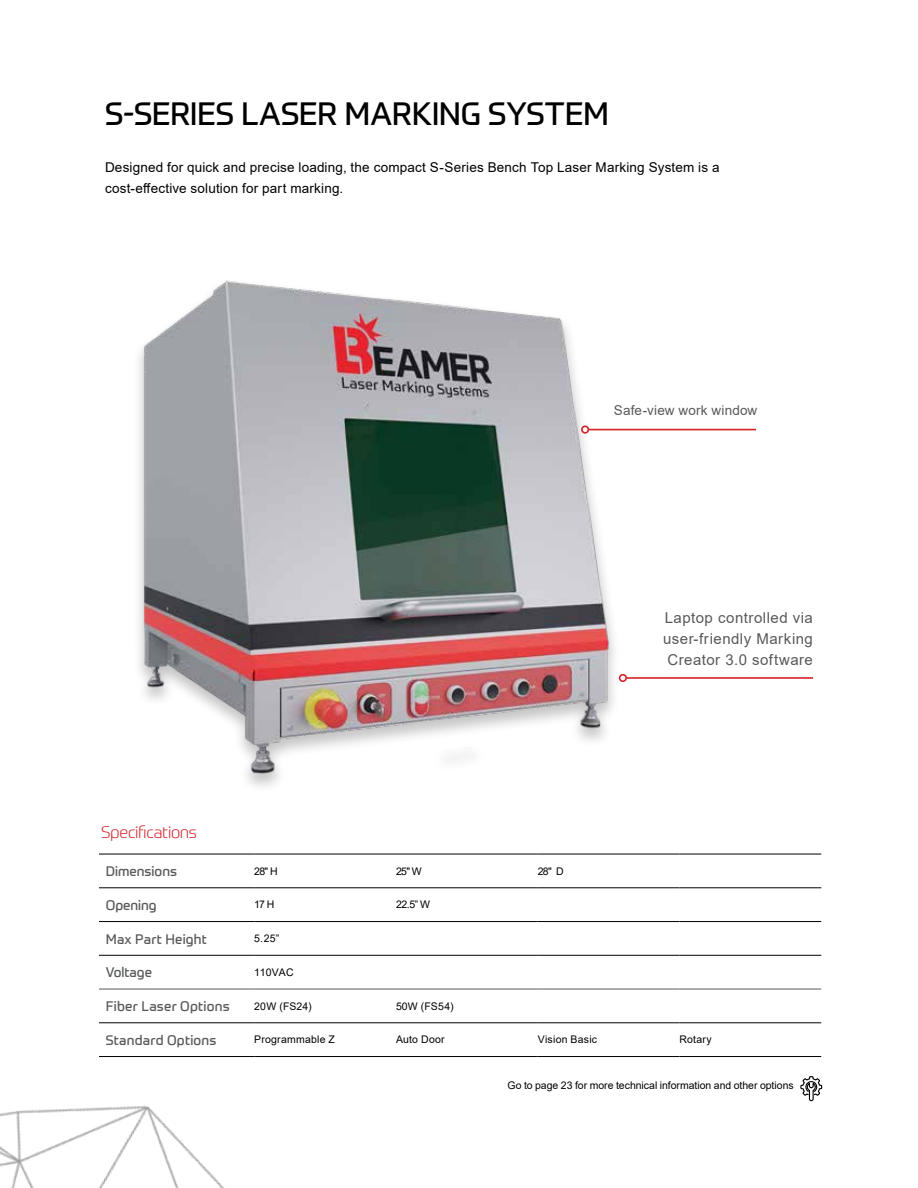
<style>
.page{position:relative;width:918px;height:1188px;background:#fff}
.page>*{position:absolute;margin:0;border:0;box-sizing:border-box;transform-origin:0 0}
.t1{font:31.5px "Prometo";letter-spacing:-.01em;color:#000}
.t2{font:300 16.5px "Prometo";letter-spacing:-.02em;color:#d2232a}
.t3{font:15px/21px "Arial";letter-spacing:.035em;color:#58595b;text-align:justify}
.t4{font:13.5px/21px "Arial";letter-spacing:.015em;color:#000}
.t5{font:13.5px "Prometo";letter-spacing:.015em;color:#58595b}
.t6{font:13.5px "Arial";letter-spacing:.015em;color:#58595b}
.t7{font:10.5px "Arial";letter-spacing:.005em;color:#000}
</style>
<div class="page">
<img style="left:0;top:988px;width:350px;height:200px">
<img style="left:138px;top:280px;width:474px;height:507px">
<hr style="left:99px;top:888px;width:155px;height:1px;background:#000">
<hr style="left:254px;top:888px;width:142px;height:1px;background:#000">
<hr style="left:396px;top:888px;width:142px;height:1px;background:#000">
<hr style="left:538px;top:888px;width:142px;height:1px;background:#000">
<hr style="left:680px;top:888px;width:141px;height:1px;background:#000">
<hr style="left:99px;top:921px;width:155px;height:1px;background:#000">
<hr style="left:254px;top:921px;width:142px;height:1px;background:#000">
<hr style="left:396px;top:921px;width:142px;height:1px;background:#000">
<hr style="left:538px;top:921px;width:142px;height:1px;background:#000">
<hr style="left:680px;top:921px;width:141px;height:1px;background:#000">
<hr style="left:99px;top:955px;width:155px;height:1px;background:#000">
<hr style="left:254px;top:955px;width:142px;height:1px;background:#000">
<hr style="left:396px;top:955px;width:142px;height:1px;background:#000">
<hr style="left:538px;top:955px;width:142px;height:1px;background:#000">
<hr style="left:680px;top:955px;width:141px;height:1px;background:#000">
<hr style="left:99px;top:854px;width:155px;height:1px;background:#000">
<hr style="left:254px;top:854px;width:142px;height:1px;background:#000">
<hr style="left:396px;top:854px;width:142px;height:1px;background:#000">
<hr style="left:538px;top:854px;width:142px;height:1px;background:#000">
<hr style="left:680px;top:854px;width:141px;height:1px;background:#000">
<hr style="left:99px;top:989px;width:155px;height:1px;background:#58595b">
<hr style="left:254px;top:989px;width:142px;height:1px;background:#58595b">
<hr style="left:396px;top:989px;width:142px;height:1px;background:#58595b">
<hr style="left:538px;top:989px;width:142px;height:1px;background:#58595b">
<hr style="left:680px;top:989px;width:141px;height:1px;background:#58595b">
<hr style="left:99px;top:1023px;width:155px;height:1px;background:#000">
<hr style="left:254px;top:1023px;width:142px;height:1px;background:#000">
<hr style="left:396px;top:1023px;width:142px;height:1px;background:#000">
<hr style="left:538px;top:1023px;width:142px;height:1px;background:#000">
<hr style="left:680px;top:1023px;width:141px;height:1px;background:#000">
<hr style="left:99px;top:1056px;width:155px;height:1px;background:#000">
<hr style="left:254px;top:1056px;width:142px;height:1px;background:#000">
<hr style="left:396px;top:1056px;width:142px;height:1px;background:#000">
<hr style="left:538px;top:1056px;width:142px;height:1px;background:#000">
<hr style="left:680px;top:1056px;width:141px;height:1px;background:#000">
<hr style="left:588px;top:429px;width:168px;height:1px;background:#d2232a">
<div style="left:581px;top:426px;width:8px;height:8px;border:2px solid #d2232a;border-radius:50%"></div>
<svg style="left:800px;top:1076px;width:23px;height:26px"></svg>
<hr style="left:626px;top:677px;width:187px;height:2px;background:#d2232a">
<div style="left:619px;top:674px;width:8px;height:8px;border:2px solid #d2232a;border-radius:50%"></div>
<h1 class="t1" style="left:105px;top:95px;width:505px">S-SERIES LASER MARKING SYSTEM</h1>
<p class="t4" style="left:105px;top:157px;width:616px">Designed for quick and precise loading, the compact S-Series Bench Top Laser Marking System is a cost-effective solution for part marking.</p>
<p class="t6" style="left:614px;top:401px;width:145px">Safe-view work window</p>
<h2 class="t2" style="left:101px;top:823px;width:97px">Specifications</h2>
<h3 class="t3" style="left:663px;top:607px;width:151px">Laptop controlled via user-friendly Marking Creator 3.0 software</h3>
<p class="t5" style="left:106px;top:863px;width:73px">Dimensions</p>
<p class="t7" style="left:254px;top:864px;width:25px">28" H</p>
<p class="t7" style="left:396px;top:864px;width:27px">25" W</p>
<p class="t7" style="left:538px;top:864px;width:27px">28" D</p>
<p class="t5" style="left:106px;top:897px;width:53px">Opening</p>
<p class="t7" style="left:254px;top:898px;width:22px">17 H</p>
<p class="t7" style="left:396px;top:898px;width:36px">22.5” W</p>
<p class="t5" style="left:106px;top:931px;width:103px">Max Part Height</p>
<p class="t7" style="left:254px;top:931px;width:26px">5.25”</p>
<p class="t5" style="left:106px;top:964px;width:48px">Voltage</p>
<p class="t7" style="left:254px;top:965px;width:41px">110VAC</p>
<p class="t5" style="left:106px;top:998px;width:125px">Fiber Laser Options</p>
<p class="t7" style="left:254px;top:999px;width:59px">20W (FS24)</p>
<p class="t7" style="left:396px;top:999px;width:59px">50W (FS54)</p>
<p class="t5" style="left:106px;top:1032px;width:112px">Standard Options</p>
<p class="t7" style="left:254px;top:1033px;width:82px">Programmable Z</p>
<p class="t7" style="left:396px;top:1033px;width:50px">Auto Door</p>
<p class="t7" style="left:538px;top:1033px;width:61px">Vision Basic</p>
<p class="t7" style="left:680px;top:1033px;width:34px">Rotary</p>
<p class="t7" style="left:507px;top:1078px;width:288px">Go to page 23 for more technical information and other options</p>
</div>
